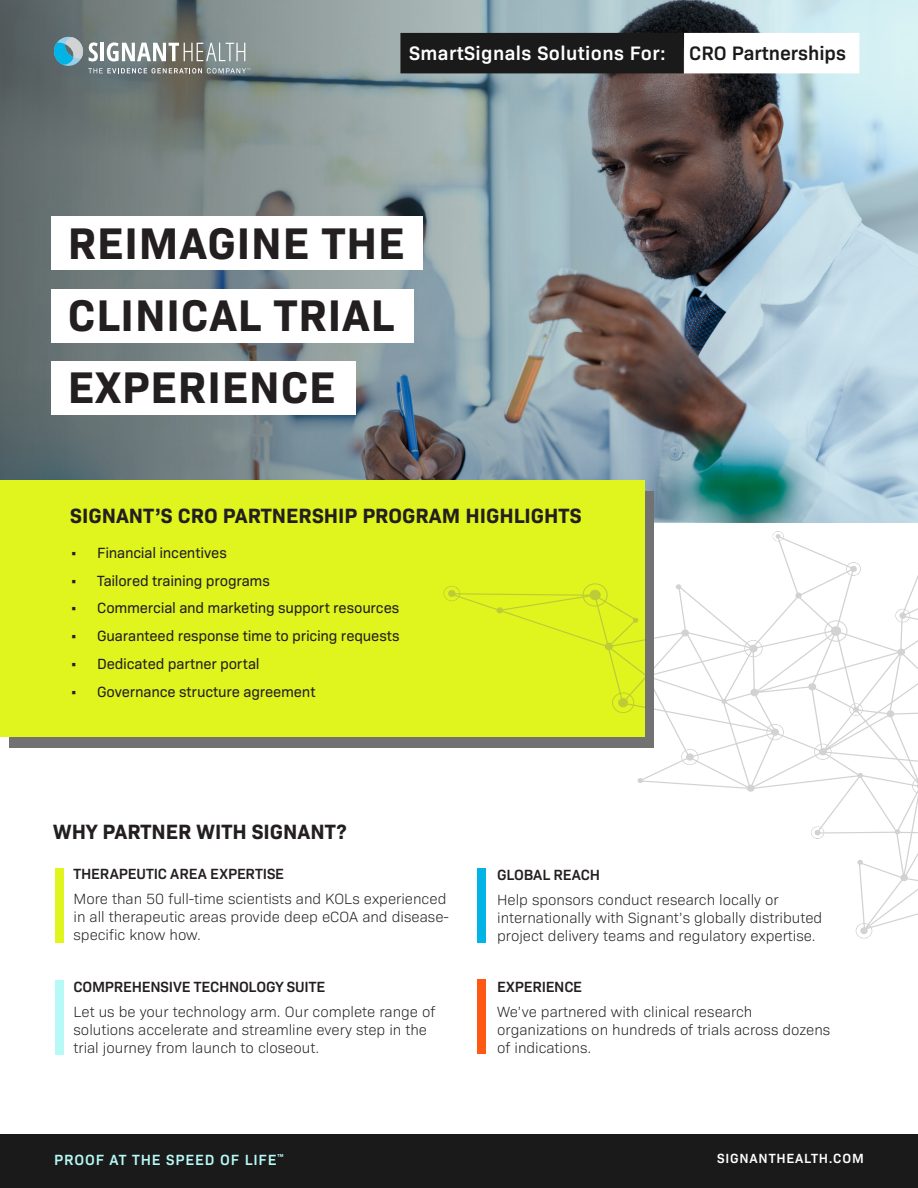
<style>
.page{position:relative;width:918px;height:1188px;background:#fff}
.page>*{position:absolute;margin:0;border:0;box-sizing:border-box;transform-origin:0 0}
.H1_Headline{font:700 45px/72px "Bio Sans";letter-spacing:.02em;color:#231f20}
.t1{font:700 21px "Bio Sans";color:#231f20}
.H1_Headline-2{font:600 19.8px "Bio Sans";letter-spacing:.02em;color:#fff}
.t2{font:300 15px/18px "Bio Sans";color:#231f20}
.t3{font:15px "Bio Sans";letter-spacing:-.01em;color:#231f20}
.t4{font:600 15px "Bio Sans";letter-spacing:-.01em;color:#231f20}
.t5{font:600 15px "Bio Sans";letter-spacing:.06em;color:#b6f9f6}
.t6{font:600 13.5px "Bio Sans";letter-spacing:.06em;color:#fff}
.s1{color:#1a1a1a}
</style>
<div class="page">
<img style="left:654px;top:0;width:264px;height:522px">
<img style="left:0;top:0;width:782px;height:521px">
<div style="left:0;top:1134px;width:918px;height:54px;background:#1a1a1a"></div>
<div style="left:400px;top:33px;width:284px;height:40px;background:#1a1a1a"></div>
<div style="left:684px;top:33px;width:175px;height:40px;background:#fff"></div>
<svg style="left:54px;top:37px;width:196px;height:36px;background:#8b999a"></svg>
<div style="left:51px;top:216px;width:371px;height:53px;background:#fff"></div>
<div style="left:51px;top:289px;width:363px;height:54px;background:#fff"></div>
<div style="left:55px;top:980px;width:9px;height:75px;background:#b6f9f6"></div>
<div style="left:477px;top:979px;width:9px;height:75px;background:#ff5815"></div>
<div style="left:51px;top:361px;width:305px;height:54px;background:#fff"></div>
<div style="left:9px;top:492px;width:645px;height:256px;background:#717271"></div>
<div style="left:0;top:480px;width:645px;height:257px;background:#e0f51e"></div>
<svg style="left:460px;top:538px;width:458px;height:390px"></svg>
<div style="left:681px;top:629px;width:8px;height:8px;background:#d1d2d1;border-radius:50%"></div>
<svg style="left:721px;top:699px;width:6px;height:5px"></svg>
<div style="left:808px;top:683px;width:8px;height:8px;background:#d1d2d1;border-radius:50%"></div>
<svg style="left:886px;top:710px;width:9px;height:8px"></svg>
<div style="left:897px;top:648px;width:8px;height:8px;background:#d1d2d1;border-radius:50%"></div>
<svg style="left:604px;top:642px;width:9px;height:8px"></svg>
<svg style="left:750px;top:688px;width:9px;height:9px"></svg>
<div style="left:496px;top:607px;width:7px;height:7px;background:#bccb38;border-radius:50%"></div>
<div style="left:747px;top:784px;width:8px;height:8px;background:#d1d2d1;border-radius:50%"></div>
<svg style="left:645px;top:673px;width:5px;height:6px"></svg>
<svg style="left:633px;top:618px;width:6px;height:5px"></svg>
<svg style="left:676px;top:584px;width:5px;height:6px"></svg>
<div style="left:795px;top:592px;width:7px;height:7px;background:#d1d2d1;border-radius:50%"></div>
<svg style="left:582px;top:583px;width:26px;height:24px"></svg>
<svg style="left:443px;top:586px;width:17px;height:15px"></svg>
<svg style="left:612px;top:692px;width:22px;height:21px"></svg>
<svg style="left:744px;top:640px;width:19px;height:17px"></svg>
<svg style="left:766px;top:724px;width:18px;height:16px"></svg>
<svg style="left:824px;top:620px;width:24px;height:22px"></svg>
<svg style="left:849px;top:703px;width:14px;height:13px"></svg>
<svg style="left:912px;top:778px;width:6px;height:16px"></svg>
<svg style="left:772px;top:531px;width:12px;height:11px"></svg>
<svg style="left:846px;top:562px;width:15px;height:14px"></svg>
<svg style="left:814px;top:743px;width:18px;height:17px"></svg>
<svg style="left:857px;top:773px;width:6px;height:5px"></svg>
<svg style="left:811px;top:826px;width:13px;height:13px"></svg>
<svg style="left:895px;top:609px;width:15px;height:14px"></svg>
<div style="left:900px;top:874px;width:8px;height:7px;background:#d1d2d1;border-radius:50%"></div>
<svg style="left:895px;top:829px;width:5px;height:6px"></svg>
<svg style="left:857px;top:860px;width:6px;height:5px"></svg>
<svg style="left:855px;top:923px;width:18px;height:16px"></svg>
<svg style="left:460px;top:749px;width:239px;height:57px"></svg>
<div style="left:438px;top:806px;width:296px;height:156px;background:#fff"></div>
<div style="left:55px;top:868px;width:9px;height:75px;background:#e0f51e"></div>
<div style="left:477px;top:868px;width:9px;height:75px;background:#00b5e6"></div>
<p class="H1_Headline-2" style="left:409px;top:38px;width:438px">SmartSignals Solutions For: <span class="s1">CRO Partnerships</span></p>
<p class="H1_Headline" style="left:68px;top:204px;width:338px">REIMAGINE THE<br>CLINICAL TRIAL<br>EXPERIENCE</p>
<p class="t1" style="left:70px;top:500px;width:513px">SIGNANT’S CRO PARTNERSHIP PROGRAM HIGHLIGHTS</p>
<p class="t3" style="left:70px;top:542px;width:158px">• Financial incentives</p>
<p class="t3" style="left:70px;top:569px;width:201px">• Tailored training programs</p>
<p class="t3" style="left:70px;top:597px;width:331px">• Commercial and marketing support resources</p>
<p class="t3" style="left:70px;top:625px;width:331px">• Guaranteed response time to pricing requests</p>
<p class="t3" style="left:70px;top:653px;width:191px">• Dedicated partner portal</p>
<p class="t3" style="left:70px;top:680px;width:247px">• Governance structure agreement</p>
<p class="t1" style="left:53px;top:816px;width:295px">WHY PARTNER WITH SIGNANT?</p>
<p class="t4" style="left:74px;top:863px;width:212px">THERAPEUTIC AREA EXPERTISE</p>
<p class="t2" style="left:74px;top:889px;width:377px">More than 50 full-time scientists and KOLs experienced in all therapeutic areas provide deep eCOA and disease&shy;specific know how.</p>
<p class="t4" style="left:74px;top:975px;width:253px">COMPREHENSIVE TECHNOLOGY SUITE</p>
<p class="t2" style="left:74px;top:1001px;width:363px">Let us be your technology arm. Our complete range of solutions accelerate and streamline every step in the trial journey from launch to closeout.</p>
<p class="t4" style="left:497px;top:864px;width:104px">GLOBAL REACH</p>
<p class="t2" style="left:497px;top:890px;width:327px">Help sponsors conduct research locally or internationally with Signant’s globally distributed project delivery teams and regulatory expertise.</p>
<p class="t4" style="left:497px;top:975px;width:86px">EXPERIENCE</p>
<p class="t2" style="left:497px;top:1001px;width:335px">We’ve partnered with clinical research organizations on hundreds of trials across dozens of indications.</p>
<p class="t5" style="left:54px;top:1148px;width:231px">PROOF AT THE SPEED OF LIFE<sup>™</sup></p>
<p class="t6" style="left:717px;top:1148px;width:148px">SIGNANTHEALTH.COM</p>
</div>
